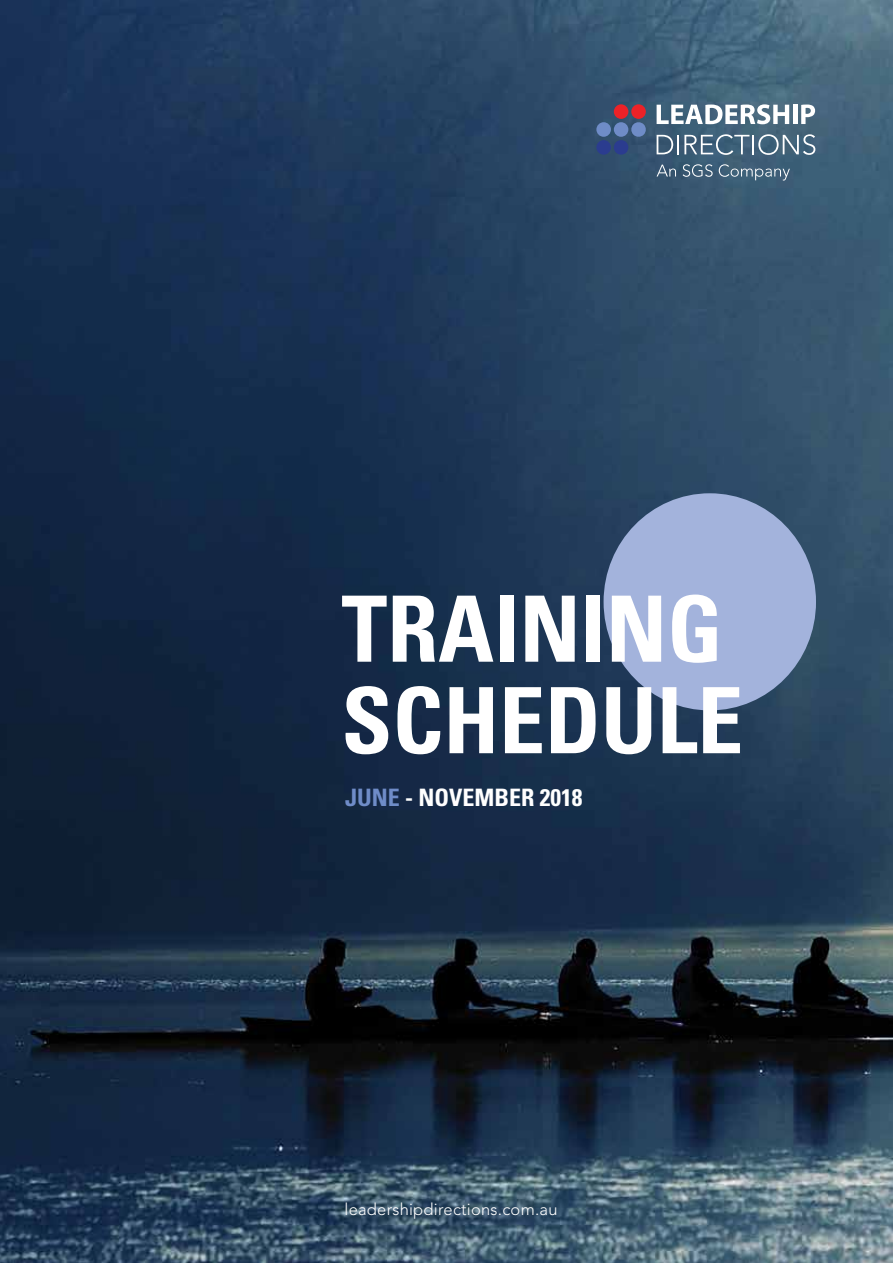
<style>
.page{position:relative;width:893px;height:1263px;background:#fff}
.page>*{position:absolute;margin:0;border:0;box-sizing:border-box;transform-origin:0 0}
.t1{font:700 condensed 91.5px/91.5px "Univers";color:#fff}
.t2{font:700 condensed 24px "Univers LT Std";color:#fff}
.t3{font:300 16.5px "Avenir LT Std";letter-spacing:.015em;color:#fff}
.s1{color:#6f8cc8}
</style>
<div class="page">
<img style="left:0;top:0;width:893px;height:1263px">
<svg style="left:657px;top:134px;width:158px;height:21px;background:#6a8496"></svg>
<svg style="left:657px;top:104px;width:132px;height:20px"></svg>
<hr style="left:793px;top:105px;width:4px;height:19px;background:#fff">
<svg style="left:801px;top:105px;width:14px;height:19px"></svg>
<div style="left:596px;top:140px;width:15px;height:15px;background:#2b3c8f;border-radius:50%"></div>
<div style="left:614px;top:104px;width:14px;height:15px;background:#ec2227;border-radius:50%"></div>
<div style="left:631px;top:104px;width:15px;height:15px;background:#ec2227;border-radius:50%"></div>
<div style="left:596px;top:122px;width:15px;height:15px;background:#6f8cc7;border-radius:50%"></div>
<svg style="left:613px;top:122px;width:33px;height:33px"></svg>
<svg style="left:657px;top:165px;width:19px;height:11px"></svg>
<svg style="left:683px;top:164px;width:30px;height:13px"></svg>
<svg style="left:719px;top:164px;width:71px;height:17px"></svg>
<div style="left:604px;top:493px;width:212px;height:217px;background:#a3b3dc;border-radius:50%"></div>
<h1 class="t1" style="left:341px;top:583px;width:403px">TRAINING<br>SCHEDULE</h1>
<h2 class="t2" style="left:345px;top:782px;width:239px"><span class="s1">JUNE</span> - NOVEMBER 2018</h2>
<p class="t3" style="left:344px;top:1200px;width:215px">leadershipdirections.com.au</p>
</div>
